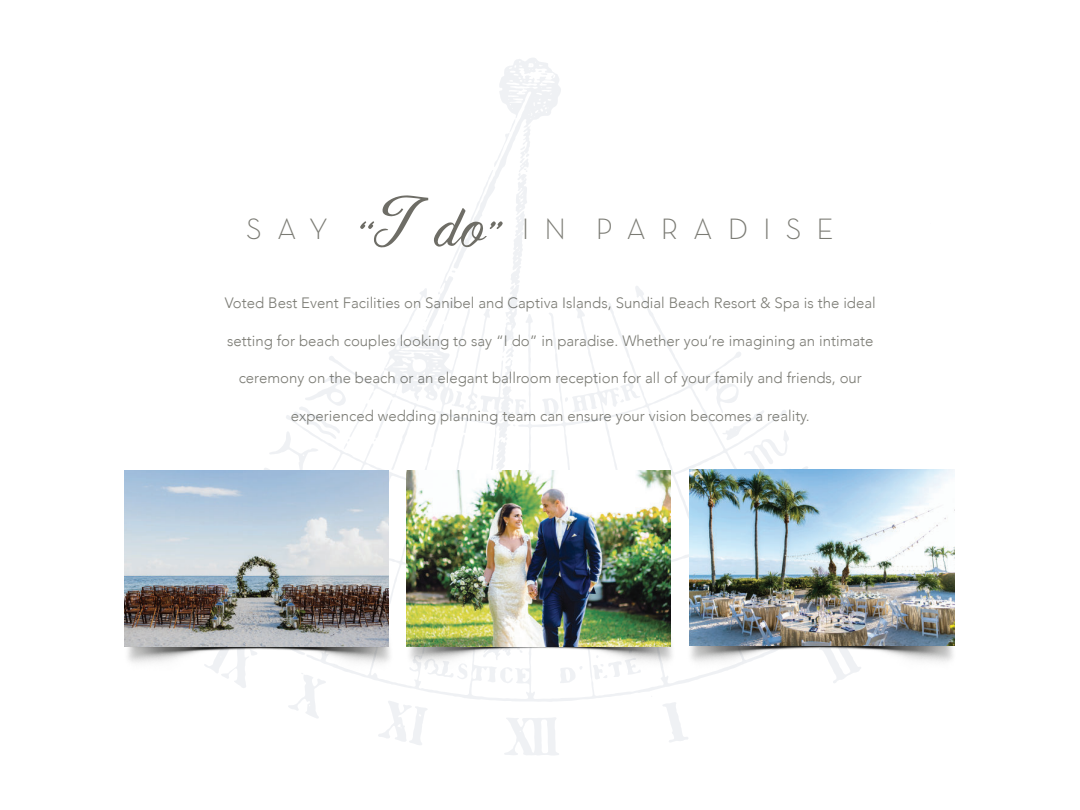
<style>
.page{position:relative;width:1080px;height:810px;background:#fff}
.page>*{position:absolute;margin:0;border:0;box-sizing:border-box;transform-origin:0 0}
.t1{font:57.5px "Enyssala";color:#6e6d66}
.t2{font:300 30px "Neutraface Text";letter-spacing:.5em;color:#7b7b74}
.t3{font:300 15px "Avenir";color:#7b7b74}
</style>
<div class="page">
<svg style="left:345px;top:286px;width:567px;height:416px"></svg>
<svg style="left:389px;top:498px;width:17px;height:36px"></svg>
<svg style="left:504px;top:717px;width:55px;height:38px"></svg>
<svg style="left:819px;top:670px;width:42px;height:13px"></svg>
<svg style="left:663px;top:702px;width:25px;height:40px"></svg>
<svg style="left:378px;top:701px;width:50px;height:44px"></svg>
<svg style="left:705px;top:374px;width:185px;height:96px"></svg>
<svg style="left:215px;top:671px;width:111px;height:47px"></svg>
<svg style="left:620px;top:382px;width:20px;height:21px"></svg>
<svg style="left:593px;top:669px;width:48px;height:11px"></svg>
<svg style="left:560px;top:669px;width:23px;height:14px"></svg>
<svg style="left:422px;top:669px;width:45px;height:10px"></svg>
<svg style="left:500px;top:669px;width:13px;height:14px"></svg>
<svg style="left:264px;top:58px;width:304px;height:440px"></svg>
<img style="left:128px;top:534px;width:273px;height:137px">
<img style="left:398px;top:532px;width:286px;height:137px">
<img style="left:679px;top:533px;width:276px;height:137px">
<img style="left:406px;top:470px;width:265px;height:177px">
<img style="left:124px;top:470px;width:265px;height:177px">
<img style="left:690px;top:470px;width:264px;height:176px">
<h1 class="t1" style="left:358px;top:190px;width:148px">“I do”</h1>
<h2 class="t2" style="left:246px;top:211px;width:83px">SAY</h2>
<h2 class="t2" style="left:522px;top:211px;width:314px">IN PARADISE</h2>
<p class="t3" style="left:225px;top:297px;width:652px">Voted Best Event Facilities on Sanibel and Captiva Islands, Sundial Beach Resort &amp; Spa is the ideal</p>
<p class="t3" style="left:227px;top:334px;width:648px">setting for beach couples looking to say “I do” in paradise. Whether you’re imagining an intimate</p>
<p class="t3" style="left:239px;top:372px;width:625px">ceremony on the beach or an elegant ballroom reception for all of your family and friends, our</p>
<p class="t3" style="left:291px;top:409px;width:520px">experienced wedding planning team can ensure your vision becomes a reality.</p>
</div>
